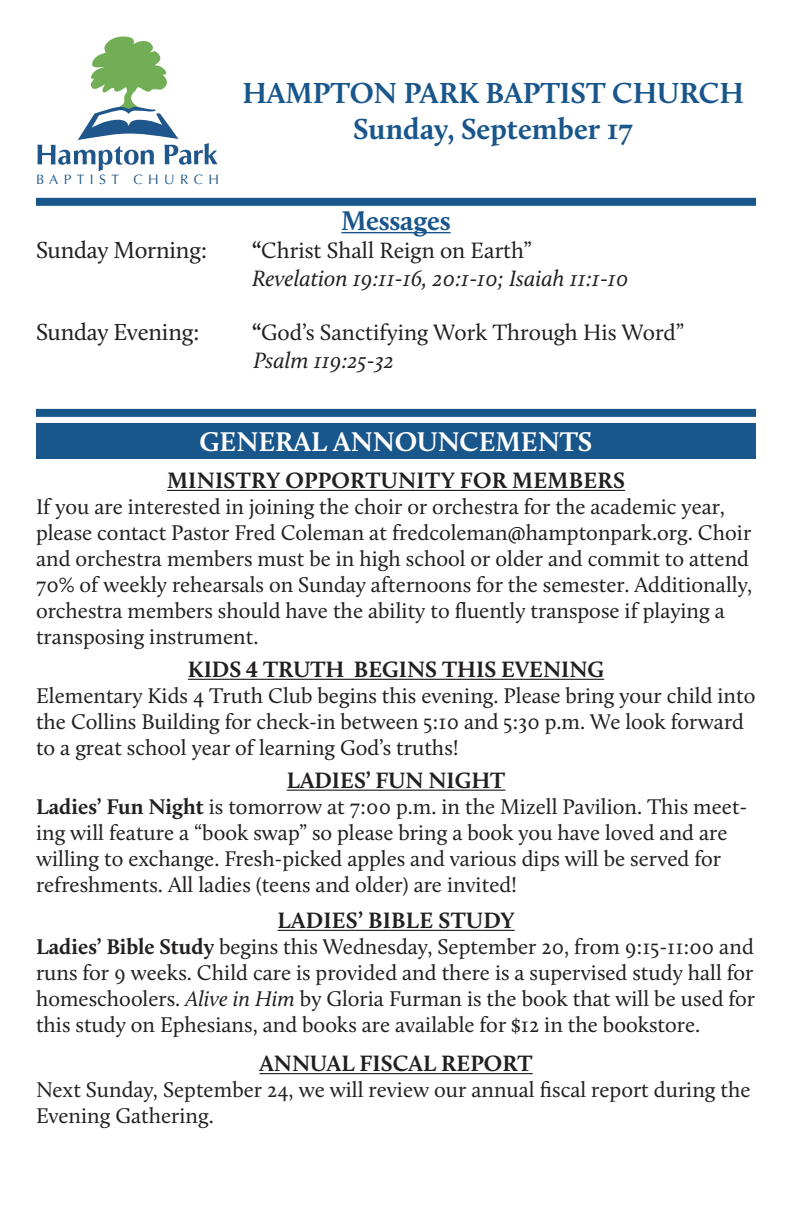
<style>
.page{position:relative;width:792px;height:1224px;background:#fff}
.page>*{position:absolute;margin:0;border:0;box-sizing:border-box;transform-origin:0 0}
.t1{font:700 30px "Calluna";color:#19568b}
.t2{font:700 28px "Calluna";color:#fff}
.t3{font:700 28px "Calluna";letter-spacing:-.01em;color:#19568b}
.t4{font:24px "Calluna";letter-spacing:-.01em;color:#231f20}
.t5{font:700 23px "Calluna";letter-spacing:.005em;color:#231f20}
.t6{font:23px "Calluna";color:#231f20}
.t7{font:italic 23px "Calluna";color:#231f20}
.t8{font:22px/26px "Calluna";color:#231f20}
.t9{font:13.6px "Optima";letter-spacing:.4em;color:#1f568b}
.s1{font-weight:700}
.s2{font-style:italic}
</style>
<div class="page">
<svg style="left:37px;top:36px;width:181px;height:135px"></svg>
<hr style="left:341px;top:232px;width:110px;height:1px;background:#19568b">
<div style="left:36px;top:409px;width:720px;height:8px;background:#19568b"></div>
<div style="left:36px;top:198px;width:720px;height:8px;background:#19568b"></div>
<div style="left:36px;top:423px;width:720px;height:36px;background:#19568b"></div>
<hr style="left:167px;top:490px;width:458px;height:1px;background:#231f20">
<hr style="left:278px;top:930px;width:237px;height:1px;background:#231f20">
<hr style="left:188px;top:679px;width:416px;height:1px;background:#231f20">
<hr style="left:259px;top:1073px;width:274px;height:1px;background:#231f20">
<hr style="left:287px;top:790px;width:218px;height:1px;background:#231f20">
<p class="t9" style="left:36px;top:172px;width:185px">BAPTIST CHURCH</p>
<p class="t1" style="left:242px;top:74px;width:503px">HAMPTON PARK BAPTIST CHURCH</p>
<p class="t1" style="left:353px;top:110px;width:281px">Sunday, September 17</p>
<p class="t3" style="left:341px;top:203px;width:111px">Messages</p>
<p class="t4" style="left:36px;top:235px;width:173px">Sunday Morning:</p>
<p class="t6" style="left:252px;top:236px;width:281px"><span class="s1">“</span>Christ Shall Reign on Earth”</p>
<p class="t7" style="left:252px;top:264px;width:378px">Revelation 19:11-16, 20:1-10; Isaiah 11:1-10</p>
<p class="t4" style="left:36px;top:317px;width:165px">Sunday Evening:</p>
<p class="t6" style="left:252px;top:318px;width:434px"><span class="s1">“</span>God’s Sanctifying Work Through His Word”</p>
<p class="t7" style="left:253px;top:346px;width:142px">Psalm 119:25-32</p>
<p class="t2" style="left:200px;top:425px;width:394px">GENERAL ANNOUNCEMENTS</p>
<p class="t5" style="left:167px;top:466px;width:459px">MINISTRY OPPORTUNITY FOR MEMBERS</p>
<p class="t8" style="left:36px;top:494px;width:718px">If you are interested in joining the choir or orchestra for the academic year, please contact Pastor Fred Coleman at fredcoleman@hamptonpark.org. Choir and orchestra members must be in high school or older and commit to attend 70% of weekly rehearsals on Sunday afternoons for the semester. Additionally, orchestra members should have the ability to fluently transpose if playing a transposing instrument.</p>
<p class="t5" style="left:188px;top:655px;width:418px">KIDS 4 TRUTH BEGINS THIS EVENING</p>
<p class="t8" style="left:36px;top:682px;width:721px">Elementary Kids 4 Truth Club begins this evening. Please bring your child into the Collins Building for check-in between 5:10 and 5:30 p.m. We look forward to a great school year of learning God’s truths!</p>
<p class="t5" style="left:287px;top:766px;width:220px">LADIES’ FUN NIGHT</p>
<p class="t8" style="left:36px;top:793px;width:713px"><span class="s1">Ladies’ Fun Night</span> is tomorrow at 7:00 p.m. in the Mizell Pavilion. This meet&shy;ing will feature a “book swap” so please bring a book you have loved and are willing to exchange. Fresh-picked apples and various dips will be served for refreshments. All ladies (teens and older) are invited!</p>
<p class="t5" style="left:278px;top:906px;width:238px">LADIES’ BIBLE STUDY</p>
<p class="t8" style="left:36px;top:934px;width:721px;text-align:justify"><span class="s1">Ladies’ Bible Study</span> begins this Wednesday, September 20, from 9:15-11:00 and runs for 9 weeks. Child care is provided and there is a supervised study hall for homeschoolers. <span class="s2">Alive in Him</span> by Gloria Furman is the book that will be used for this study on Ephesians, and books are available for $12 in the bookstore.</p>
<p class="t5" style="left:259px;top:1049px;width:275px">ANNUAL FISCAL REPORT</p>
<p class="t8" style="left:36px;top:1077px;width:716px">Next Sunday, September 24, we will review our annual fiscal report during the<br>Evening Gathering.</p>
</div>
